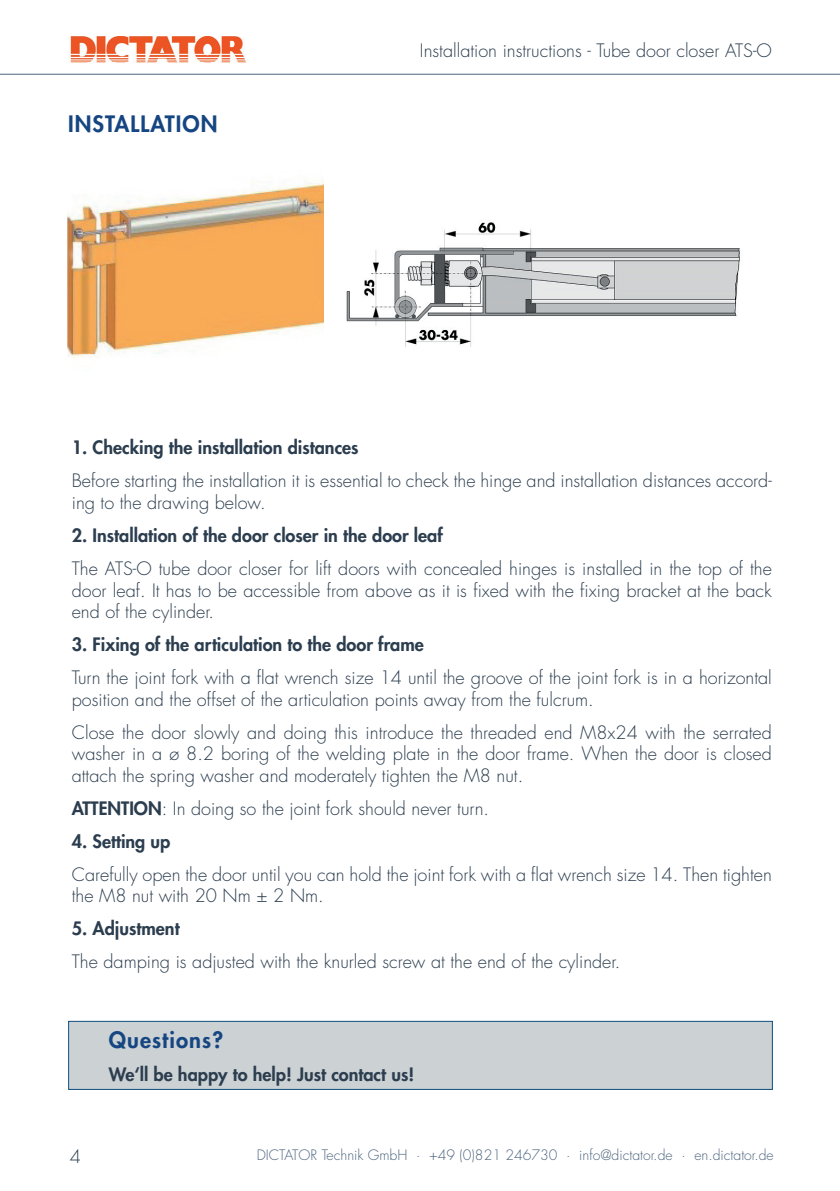
<style>
.page{position:relative;width:840px;height:1191px;background:#fff}
.page>*{position:absolute;margin:0;border:0;box-sizing:border-box;transform-origin:0 0}
.t1{font:800 22px "Futura Std";letter-spacing:.05em;color:#154682}
.t2{font:300 18px/21.6px "Futura Std";color:#2b3d4e}
.t3{font:800 18px "Futura Std";color:#2b3d4e}
.t4{font:300 14px "Futura Std";color:#4d647e}
.s1{font-weight:800}
</style>
<div class="page">
<img style="left:70px;top:37px;width:176px;height:25px">
<hr style="left:0;top:74px;width:839px;height:1px;background:#4d647e">
<div style="left:69px;top:1021px;width:703px;height:68px;background:#ccd1d4"></div>
<div style="left:68px;top:1020px;width:704px;height:70px;border:1px solid #0e5082"></div>
<img style="left:346px;top:222px;width:394px;height:125px">
<img style="left:68px;top:180px;width:255px;height:178px">
<p class="t1" style="left:68px;top:109px;width:151px">INSTALLATION</p>
<p class="t2" style="left:419px;top:40px;width:353px">Installation instructions - Tube door closer ATS-O</p>
<p class="t3" style="left:72px;top:436px;width:288px">1. Checking the installation distances</p>
<p class="t2" style="left:72px;top:470px;width:701px">Before starting the installation it is essential to check the hinge and installation distances accord&shy;ing to the drawing below.</p>
<p class="t3" style="left:72px;top:524px;width:372px">2. Installation of the door closer in the door leaf</p>
<p class="t2" style="left:72px;top:558px;width:701px;text-align:justify">The ATS-O tube door closer for lift doors with concealed hinges is installed in the top of the door leaf. It has to be accessible from above as it is fixed with the fixing bracket at the back end of the cylinder.</p>
<p class="t3" style="left:72px;top:633px;width:353px">3. Fixing of the articulation to the door frame</p>
<p class="t2" style="left:72px;top:667px;width:701px">Turn the joint fork with a flat wrench size 14 until the groove of the joint fork is in a horizontal position and the offset of the articulation points away from the fulcrum.</p>
<p class="t2" style="left:72px;top:722px;width:701px;text-align:justify">Close the door slowly and doing this introduce the threaded end M8x24 with the serrated washer in a ø 8.2 boring of the welding plate in the door frame. When the door is closed attach the spring washer and moderately tighten the M8 nut.</p>
<p class="t2" style="left:72px;top:798px;width:418px"><span class="s1">ATTENTION</span>: In doing so the joint fork should never turn.</p>
<p class="t3" style="left:72px;top:829px;width:100px">4. Setting up</p>
<p class="t2" style="left:72px;top:864px;width:701px">Carefully open the door until you can hold the joint fork with a flat wrench size 14. Then tighten the M8 nut with 20 Nm ± 2 Nm.</p>
<p class="t3" style="left:72px;top:917px;width:109px">5. Adjustment</p>
<p class="t2" style="left:72px;top:951px;width:549px">The damping is adjusted with the knurled screw at the end of the cylinder.</p>
<p class="t1" style="left:109px;top:1026px;width:116px">Questions?</p>
<p class="t3" style="left:109px;top:1062px;width:307px">We‘ll be happy to help! Just contact us!</p>
<p class="t2" style="left:70px;top:1146px;width:13px">4</p>
<p class="t4" style="left:257px;top:1146px;width:518px">DICTATOR Technik GmbH · +49 (0)821 246730 · info@dictator.de · en.dictator.de</p>
</div>
